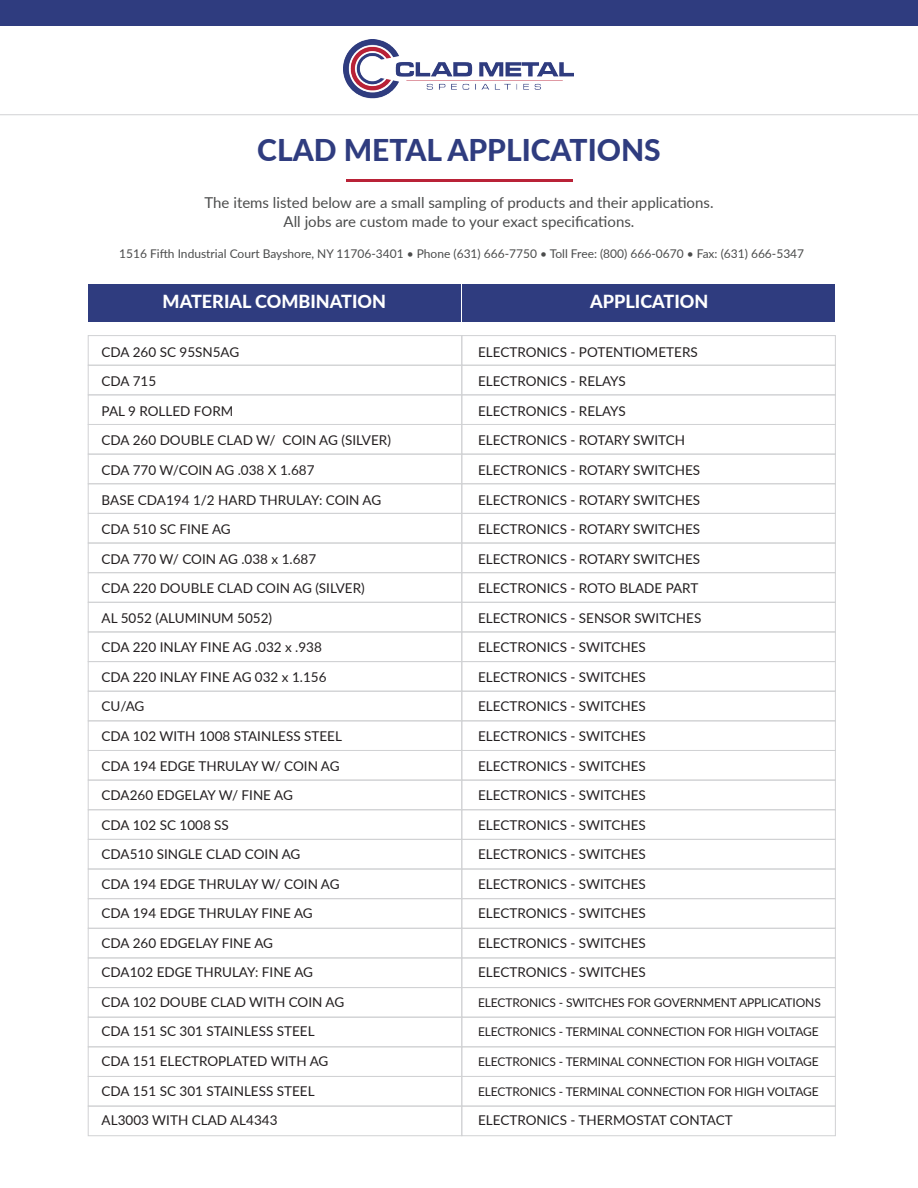
<style>
.page{position:relative;width:918px;height:1188px;background:#fff}
.page>*{position:absolute;margin:0;border:0;box-sizing:border-box;transform-origin:0 0}
.t1{font:800 30px "Lato";color:#2f3c7f}
.t2{font:800 18px "Lato";color:#fff}
.t3{font:15px/19.5px "Lato";color:#4b4c4c;text-align:center}
.t4{font:13.5px/29.5px "Lato";color:#231f20}
.t5{font:12px "Lato";letter-spacing:-.01em;color:#231f20}
.t6{font:12px "Lato";color:#4b4c4c}
</style>
<div class="page">
<img style="left:344px;top:40px;width:230px;height:59px">
<div style="left:0;top:0;width:918px;height:26px;background:#2f3c7f"></div>
<hr style="left:346px;top:180px;width:226px;height:2px;background:#b92237">
<hr style="left:0;top:114px;width:918px;height:1px;background:#d1d2d4">
<div style="left:88px;top:335px;width:374px;height:31px;border:1px solid #d1d2d4"></div>
<div style="left:461px;top:335px;width:375px;height:31px;border:1px solid #d1d2d4"></div>
<div style="left:88px;top:365px;width:374px;height:30px;border:1px solid #d1d2d4"></div>
<div style="left:461px;top:365px;width:375px;height:30px;border:1px solid #d1d2d4"></div>
<div style="left:88px;top:394px;width:374px;height:31px;border:1px solid #d1d2d4"></div>
<div style="left:461px;top:394px;width:375px;height:31px;border:1px solid #d1d2d4"></div>
<div style="left:88px;top:424px;width:374px;height:31px;border:1px solid #d1d2d4"></div>
<div style="left:461px;top:424px;width:375px;height:31px;border:1px solid #d1d2d4"></div>
<div style="left:88px;top:454px;width:374px;height:30px;border:1px solid #d1d2d4"></div>
<div style="left:461px;top:454px;width:375px;height:30px;border:1px solid #d1d2d4"></div>
<div style="left:88px;top:483px;width:374px;height:31px;border:1px solid #d1d2d4"></div>
<div style="left:461px;top:483px;width:375px;height:31px;border:1px solid #d1d2d4"></div>
<div style="left:88px;top:513px;width:374px;height:30px;border:1px solid #d1d2d4"></div>
<div style="left:461px;top:513px;width:375px;height:30px;border:1px solid #d1d2d4"></div>
<div style="left:88px;top:543px;width:374px;height:30px;border:1px solid #d1d2d4"></div>
<div style="left:461px;top:543px;width:375px;height:30px;border:1px solid #d1d2d4"></div>
<div style="left:88px;top:572px;width:374px;height:31px;border:1px solid #d1d2d4"></div>
<div style="left:461px;top:572px;width:375px;height:31px;border:1px solid #d1d2d4"></div>
<div style="left:88px;top:602px;width:374px;height:30px;border:1px solid #d1d2d4"></div>
<div style="left:461px;top:602px;width:375px;height:30px;border:1px solid #d1d2d4"></div>
<div style="left:88px;top:632px;width:374px;height:30px;border:1px solid #d1d2d4"></div>
<div style="left:461px;top:632px;width:375px;height:30px;border:1px solid #d1d2d4"></div>
<div style="left:88px;top:661px;width:374px;height:31px;border:1px solid #d1d2d4"></div>
<div style="left:461px;top:661px;width:375px;height:31px;border:1px solid #d1d2d4"></div>
<div style="left:88px;top:691px;width:374px;height:30px;border:1px solid #d1d2d4"></div>
<div style="left:461px;top:691px;width:375px;height:30px;border:1px solid #d1d2d4"></div>
<div style="left:88px;top:720px;width:374px;height:31px;border:1px solid #d1d2d4"></div>
<div style="left:461px;top:720px;width:375px;height:31px;border:1px solid #d1d2d4"></div>
<div style="left:88px;top:750px;width:374px;height:30px;border:1px solid #d1d2d4"></div>
<div style="left:461px;top:750px;width:375px;height:30px;border:1px solid #d1d2d4"></div>
<div style="left:88px;top:780px;width:374px;height:30px;border:1px solid #d1d2d4"></div>
<div style="left:461px;top:780px;width:375px;height:30px;border:1px solid #d1d2d4"></div>
<div style="left:88px;top:809px;width:374px;height:31px;border:1px solid #d1d2d4"></div>
<div style="left:461px;top:809px;width:375px;height:31px;border:1px solid #d1d2d4"></div>
<div style="left:88px;top:839px;width:374px;height:30px;border:1px solid #d1d2d4"></div>
<div style="left:461px;top:839px;width:375px;height:30px;border:1px solid #d1d2d4"></div>
<div style="left:88px;top:869px;width:374px;height:30px;border:1px solid #d1d2d4"></div>
<div style="left:461px;top:869px;width:375px;height:30px;border:1px solid #d1d2d4"></div>
<div style="left:88px;top:898px;width:374px;height:31px;border:1px solid #d1d2d4"></div>
<div style="left:461px;top:898px;width:375px;height:31px;border:1px solid #d1d2d4"></div>
<div style="left:88px;top:928px;width:374px;height:30px;border:1px solid #d1d2d4"></div>
<div style="left:461px;top:928px;width:375px;height:30px;border:1px solid #d1d2d4"></div>
<div style="left:88px;top:958px;width:374px;height:30px;border:1px solid #d1d2d4"></div>
<div style="left:461px;top:958px;width:375px;height:30px;border:1px solid #d1d2d4"></div>
<div style="left:88px;top:987px;width:374px;height:31px;border:1px solid #d1d2d4"></div>
<div style="left:461px;top:987px;width:375px;height:31px;border:1px solid #d1d2d4"></div>
<div style="left:88px;top:1017px;width:374px;height:30px;border:1px solid #d1d2d4"></div>
<div style="left:461px;top:1017px;width:375px;height:30px;border:1px solid #d1d2d4"></div>
<div style="left:88px;top:1046px;width:374px;height:31px;border:1px solid #d1d2d4"></div>
<div style="left:461px;top:1046px;width:375px;height:31px;border:1px solid #d1d2d4"></div>
<div style="left:88px;top:284px;width:373px;height:38px;background:#2f3c7f"></div>
<div style="left:463px;top:284px;width:372px;height:38px;background:#2f3c7f"></div>
<div style="left:88px;top:1076px;width:374px;height:30px;border:1px solid #d1d2d4"></div>
<div style="left:461px;top:1076px;width:375px;height:30px;border:1px solid #d1d2d4"></div>
<div style="left:88px;top:1106px;width:374px;height:30px;border:1px solid #d1d2d4"></div>
<div style="left:461px;top:1106px;width:375px;height:30px;border:1px solid #d1d2d4"></div>
<h1 class="t1" style="left:257px;top:128px;width:405px">CLAD METAL APPLICATIONS</h1>
<p class="t3" style="left:205px;top:192px;width:510px">The items listed below are a small sampling of products and their applications.<br>All jobs are custom made to your exact specifications.</p>
<p class="t6" style="left:119px;top:245px;width:687px">1516 Fifth Industrial Court Bayshore, NY 11706-3401 • Phone (631) 666-7750 • Toll Free: (800) 666-0670 • Fax: (631) 666-5347</p>
<h2 class="t2" style="left:163px;top:288px;width:225px">MATERIAL COMBINATION</h2>
<h2 class="t2" style="left:590px;top:288px;width:120px">APPLICATION</h2>
<p class="t4" style="left:102px;top:337px;width:291px">CDA 260 SC 95SN5AG<br>CDA 715<br>PAL 9 ROLLED FORM<br>CDA 260 DOUBLE CLAD W/ COIN AG (SILVER)<br>CDA 770 W/COIN AG .038 X 1.687<br>BASE CDA194 1/2 HARD THRULAY: COIN AG<br>CDA 510 SC FINE AG<br>CDA 770 W/ COIN AG .038 x 1.687<br>CDA 220 DOUBLE CLAD COIN AG (SILVER)<br>AL 5052 (ALUMINUM 5052)<br>CDA 220 INLAY FINE AG .032 x .938<br>CDA 220 INLAY FINE AG 032 x 1.156<br>CU/AG<br>CDA 102 WITH 1008 STAINLESS STEEL<br>CDA 194 EDGE THRULAY W/ COIN AG<br>CDA260 EDGELAY W/ FINE AG<br>CDA 102 SC 1008 SS<br>CDA510 SINGLE CLAD COIN AG<br>CDA 194 EDGE THRULAY W/ COIN AG<br>CDA 194 EDGE THRULAY FINE AG<br>CDA 260 EDGELAY FINE AG<br>CDA102 EDGE THRULAY: FINE AG<br>CDA 102 DOUBE CLAD WITH COIN AG<br>CDA 151 SC 301 STAINLESS STEEL<br>CDA 151 ELECTROPLATED WITH AG<br>CDA 151 SC 301 STAINLESS STEEL<br>AL3003 WITH CLAD AL4343</p>
<p class="t4" style="left:478px;top:337px;width:225px">ELECTRONICS - POTENTIOMETERS<br>ELECTRONICS - RELAYS<br>ELECTRONICS - RELAYS<br>ELECTRONICS - ROTARY SWITCH<br>ELECTRONICS - ROTARY SWITCHES<br>ELECTRONICS - ROTARY SWITCHES<br>ELECTRONICS - ROTARY SWITCHES<br>ELECTRONICS - ROTARY SWITCHES<br>ELECTRONICS - ROTO BLADE PART<br>ELECTRONICS - SENSOR SWITCHES<br>ELECTRONICS - SWITCHES<br>ELECTRONICS - SWITCHES<br>ELECTRONICS - SWITCHES<br>ELECTRONICS - SWITCHES<br>ELECTRONICS - SWITCHES<br>ELECTRONICS - SWITCHES<br>ELECTRONICS - SWITCHES<br>ELECTRONICS - SWITCHES<br>ELECTRONICS - SWITCHES<br>ELECTRONICS - SWITCHES<br>ELECTRONICS - SWITCHES<br>ELECTRONICS - SWITCHES</p>
<p class="t5" style="left:478px;top:994px;width:344px">ELECTRONICS - SWITCHES FOR GOVERNMENT APPLICATIONS</p>
<p class="t5" style="left:478px;top:1024px;width:342px">ELECTRONICS - TERMINAL CONNECTION FOR HIGH VOLTAGE</p>
<p class="t5" style="left:478px;top:1053px;width:342px">ELECTRONICS - TERMINAL CONNECTION FOR HIGH VOLTAGE</p>
<p class="t5" style="left:478px;top:1083px;width:342px">ELECTRONICS - TERMINAL CONNECTION FOR HIGH VOLTAGE</p>
<p class="t4" style="left:478px;top:1105px;width:256px">ELECTRONICS - THERMOSTAT CONTACT</p>
</div>
